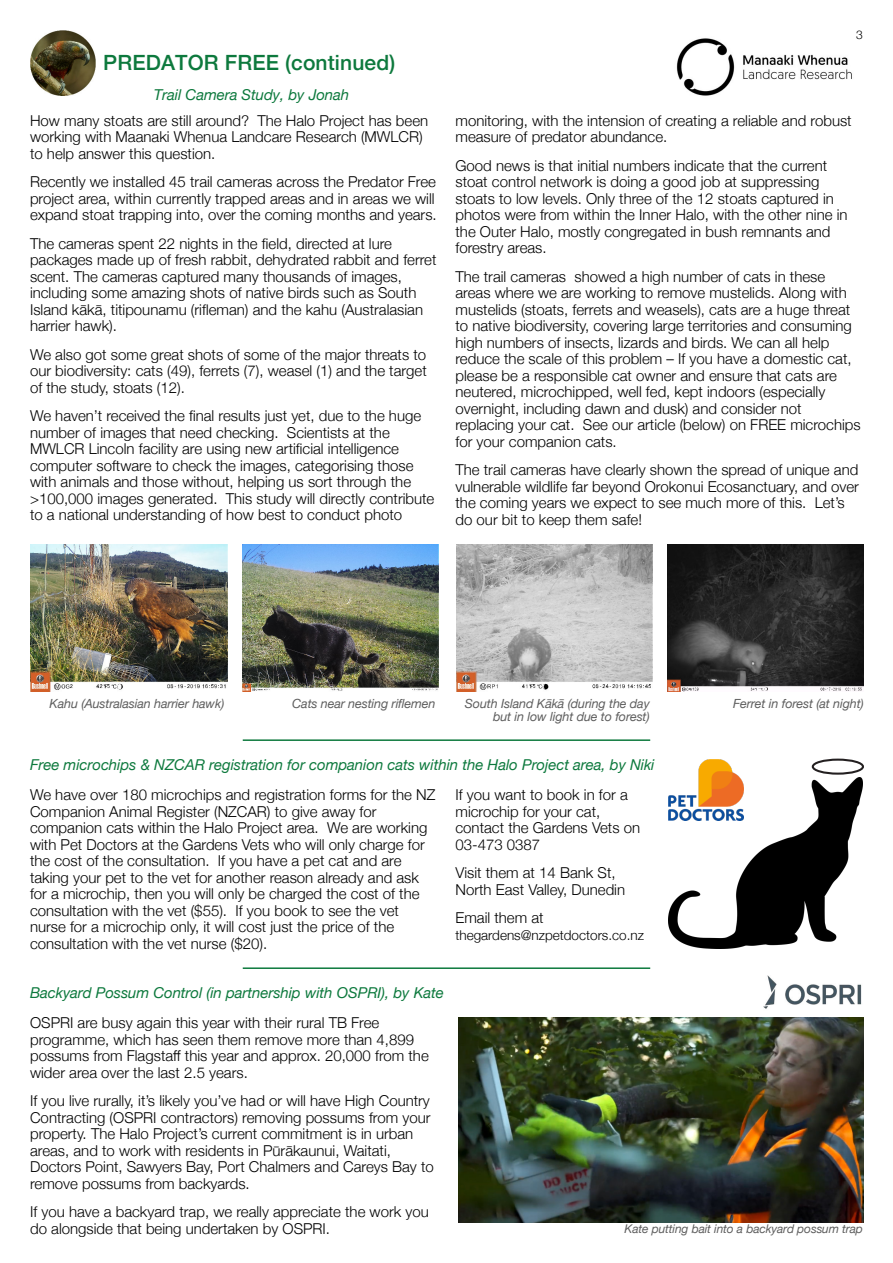
<style>
.page{position:relative;width:893px;height:1263px;background:#fff}
.page>*{position:absolute;margin:0;border:0;box-sizing:border-box;transform-origin:0 0}
.t1{font:500 21px "Helvetica Neue";letter-spacing:.005em;color:#0d793d}
.t2{font:300 15px/16.5px "Helvetica Neue";color:#000}
.t3{font:italic 15px "Helvetica Neue";letter-spacing:-.005em;color:#0d793d}
.t4{font:300 13.5px "Helvetica Neue";color:#000}
.t5{font:italic 12.6px/12.6px "Helvetica Neue";letter-spacing:-.01em;color:#5e5e5e;text-align:right}
.t6{font:italic 12px "Helvetica Neue";letter-spacing:-.01em;color:#5e5e5e}
.t7{font:300 12px "Helvetica Neue";color:#000}
</style>
<div class="page">
<img style="left:676px;top:38px;width:176px;height:58px">
<img style="left:456px;top:544px;width:196px;height:147px">
<img style="left:242px;top:544px;width:196px;height:147px">
<img style="left:31px;top:544px;width:196px;height:147px">
<img style="left:667px;top:544px;width:196px;height:147px">
<img style="left:30px;top:30px;width:66px;height:66px">
<img style="left:763px;top:975px;width:99px;height:34px">
<img style="left:458px;top:1018px;width:405px;height:204px">
<hr style="left:243px;top:967px;width:407px;height:2px;background:#0d793d">
<hr style="left:243px;top:739px;width:407px;height:2px;background:#0d793d">
<div style="left:811px;top:759px;width:53px;height:16px;border:2px solid #231f20;border-radius:50%"></div>
<img style="left:668px;top:777px;width:194px;height:172px">
<img style="left:668px;top:760px;width:75px;height:61px">
<h1 class="t1" style="left:103px;top:50px;width:293px">PREDATOR FREE (continued)</h1>
<p class="t3" style="left:154px;top:86px;width:197px">Trail Camera Study, by Jonah</p>
<p class="t2" style="left:30px;top:112px;width:399px">How many stoats are still around? The Halo Project has been working with Maanaki Whenua Landcare Research (MWLCR) to help answer this question.</p>
<p class="t2" style="left:30px;top:173px;width:408px">Recently we installed 45 trail cameras across the Predator Free project area, within currently trapped areas and in areas we will expand stoat trapping into, over the coming months and years.</p>
<p class="t2" style="left:30px;top:235px;width:408px">The cameras spent 22 nights in the field, directed at lure packages made up of fresh rabbit, dehydrated rabbit and ferret scent. The cameras captured many thousands of images, including some amazing shots of native birds such as South Island kākā, titipounamu (rifleman) and the kahu (Australasian harrier hawk).</p>
<p class="t2" style="left:30px;top:346px;width:398px;text-align:justify">We also got some great shots of some of the major threats to our biodiversity: cats (49), ferrets (7), weasel (1) and the target of the study, stoats (12).</p>
<p class="t2" style="left:30px;top:407px;width:406px">We haven’t received the final results just yet, due to the huge number of images that need checking. Scientists at the MWLCR Lincoln facility are using new artificial intelligence computer software to check the images, categorising those with animals and those without, helping us sort through the &gt;100,000 images generated. This study will directly contribute to a national understanding of how best to conduct photo</p>
<p class="t7" style="left:856px;top:27px;width:8px">3</p>
<p class="t2" style="left:455px;top:112px;width:398px">monitoring, with the intension of creating a reliable and robust measure of predator abundance.</p>
<p class="t2" style="left:455px;top:157px;width:393px">Good news is that initial numbers indicate that the current stoat control network is doing a good job at suppressing stoats to low levels. Only three of the 12 stoats captured in photos were from within the Inner Halo, with the other nine in the Outer Halo, mostly congregated in bush remnants and forestry areas.</p>
<p class="t2" style="left:455px;top:268px;width:406px">The trail cameras showed a high number of cats in these areas where we are working to remove mustelids. Along with mustelids (stoats, ferrets and weasels), cats are a huge threat to native biodiversity, covering large territories and consuming high numbers of insects, lizards and birds. We can all help reduce the scale of this problem – If you have a domestic cat, please be a responsible cat owner and ensure that cats are neutered, microchipped, well fed, kept indoors (especially overnight, including dawn and dusk) and consider not replacing your cat. See our article (below) on FREE microchips for your companion cats.</p>
<p class="t2" style="left:455px;top:462px;width:405px">The trail cameras have clearly shown the spread of unique and vulnerable wildlife far beyond Orokonui Ecosanctuary, and over the coming years we expect to see much more of this. Let’s do our bit to keep them safe!</p>
<p class="t5" style="left:49px;top:697px;width:176px">Kahu (Australasian harrier hawk)</p>
<p class="t5" style="left:292px;top:697px;width:145px">Cats near nesting riflemen</p>
<p class="t5" style="left:465px;top:697px;width:186px">South Island Kākā (during the day but in low light due to forest)</p>
<p class="t5" style="left:733px;top:697px;width:132px">Ferret in forest (at night)</p>
<p class="t3" style="left:30px;top:756px;width:626px">Free microchips &amp; NZCAR registration for companion cats within the Halo Project area, by Niki</p>
<p class="t2" style="left:30px;top:786px;width:407px">We have over 180 microchips and registration forms for the NZ Companion Animal Register (NZCAR) to give away for companion cats within the Halo Project area. We are working with Pet Doctors at the Gardens Vets who will only charge for the cost of the consultation. If you have a pet cat and are taking your pet to the vet for another reason already and ask for a microchip, then you will only be charged the cost of the consultation with the vet ($55). If you book to see the vet nurse for a microchip only, it will cost just the price of the consultation with the vet nurse ($20).</p>
<p class="t2" style="left:455px;top:786px;width:186px">If you want to book in for a microchip for your cat, contact the Gardens Vets on<br>03-473 0387</p>
<p class="t2" style="left:455px;top:864px;width:171px">Visit them at 14 Bank St,<br>North East Valley, Dunedin</p>
<p class="t2" style="left:455px;top:909px;width:90px">Email them at</p>
<p class="t4" style="left:455px;top:927px;width:190px">thegardens@nzpetdoctors.co.nz</p>
<p class="t3" style="left:30px;top:984px;width:415px">Backyard Possum Control (in partnership with OSPRI), by Kate</p>
<p class="t2" style="left:30px;top:1014px;width:400px">OSPRI are busy again this year with their rural TB Free programme, which has seen them remove more than 4,899 possums from Flagstaff this year and approx. 20,000 from the wider area over the last 2.5 years.</p>
<p class="t2" style="left:30px;top:1092px;width:405px">If you live rurally, it’s likely you’ve had or will have High Country Contracting (OSPRI contractors) removing possums from your property. The Halo Project’s current commitment is in urban areas, and to work with residents in Pūrākaunui, Waitati, Doctors Point, Sawyers Bay, Port Chalmers and Careys Bay to remove possums from backyards.</p>
<p class="t2" style="left:30px;top:1203px;width:400px">If you have a backyard trap, we really appreciate the work you do alongside that being undertaken by OSPRI.</p>
<p class="t6" style="left:624px;top:1222px;width:240px">Kate putting bait into a backyard possum trap</p>
</div>
